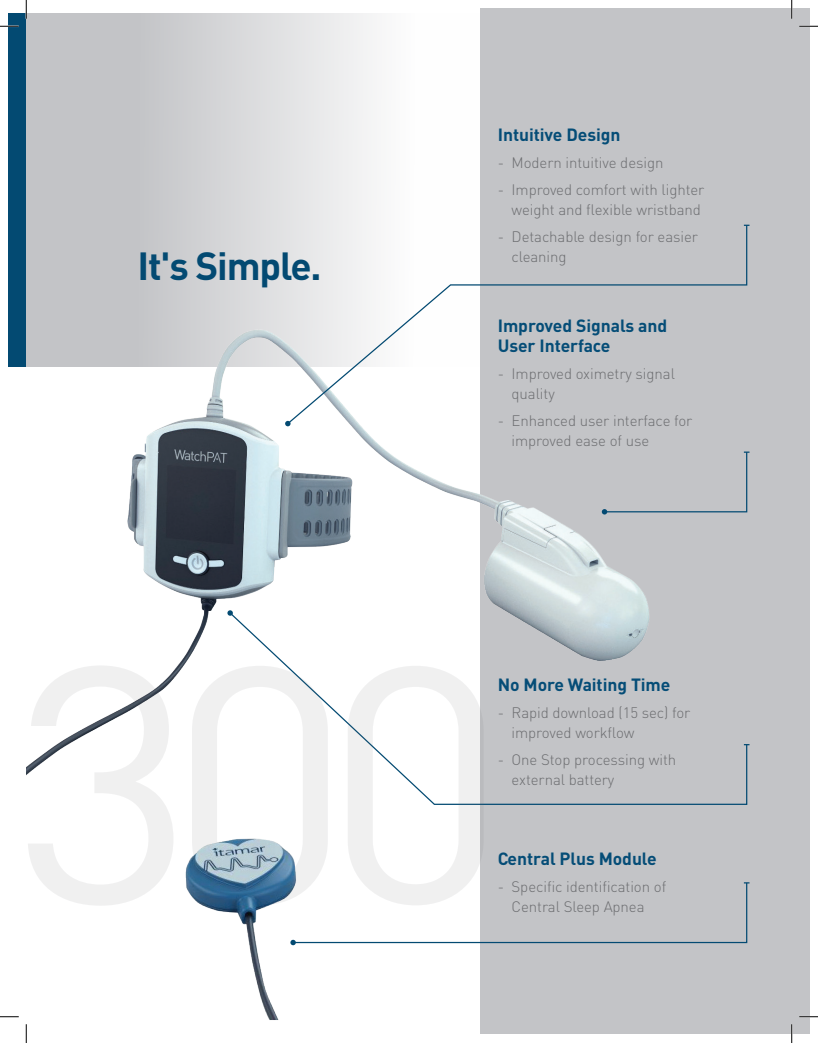
<style>
.page{position:relative;width:818px;height:1043px;background:#fff}
.page>*{position:absolute;margin:0;border:0;box-sizing:border-box;transform-origin:0 0}
.t1{font:700 38.75px "DIN";letter-spacing:-.03em;color:#034a72}
.t2{font:700 17.5px/20px "DIN";letter-spacing:-.005em;color:#054d77}
.t3{font:300 15px/20px "DIN";letter-spacing:-.005em;color:#6c6d70}
</style>
<div class="page">
<div style="left:9px;top:13px;width:17px;height:353px;background:#034a72"></div>
<div style="left:26px;top:13px;width:454px;height:353px;background:linear-gradient(to right,#b7b8bc,#fff)"></div>
<div style="left:480px;top:9px;width:329px;height:1025px;background:#c3c4c7"></div>
<svg style="left:483px;top:745px;width:265px;height:60px"></svg>
<svg style="left:671px;top:451px;width:78px;height:62px"></svg>
<svg style="left:342px;top:882px;width:407px;height:62px"></svg>
<svg style="left:28px;top:790px;width:455px;height:115px"></svg>
<img style="left:26px;top:294px;width:645px;height:496px">
<img style="left:159px;top:803px;width:183px;height:217px">
<svg style="left:286px;top:224px;width:462px;height:201px"></svg>
<svg style="left:285px;top:421px;width:5px;height:5px"></svg>
<svg style="left:0;top:25px;width:19px;height:2px"></svg>
<svg style="left:799px;top:25px;width:19px;height:2px"></svg>
<svg style="left:0;top:1016px;width:19px;height:1px"></svg>
<svg style="left:799px;top:1015px;width:19px;height:2px"></svg>
<svg style="left:25px;top:0;width:2px;height:19px"></svg>
<svg style="left:25px;top:1024px;width:2px;height:18px"></svg>
<svg style="left:790px;top:0;width:2px;height:19px"></svg>
<svg style="left:791px;top:1024px;width:1px;height:18px"></svg>
<h1 class="t1" style="left:137px;top:240px;width:186px">It's Simple.</h1>
<p class="t2" style="left:498px;top:123px;width:124px">Intuitive Design</p>
<p class="t3" style="left:498px;top:152px;width:167px">- Modern intuitive design</p>
<p class="t3" style="left:498px;top:179px;width:208px;text-align:right">- Improved comfort with lighter weight and flexible wristband</p>
<p class="t3" style="left:511px;top:226px;width:188px;text-indent:-14px">- Detachable design for easier cleaning</p>
<p class="t2" style="left:498px;top:314px;width:171px">Improved Signals and<br>User Interface</p>
<p class="t3" style="left:511px;top:363px;width:165px;text-indent:-14px">- Improved oximetry signal quality</p>
<p class="t3" style="left:511px;top:410px;width:182px;text-indent:-14px">- Enhanced user interface for improved ease of use</p>
<p class="t2" style="left:498px;top:674px;width:174px">No More Waiting Time</p>
<p class="t3" style="left:511px;top:702px;width:180px;text-indent:-14px">- Rapid download (15 sec) for improved workflow</p>
<p class="t3" style="left:511px;top:750px;width:166px;text-indent:-14px">- One Stop processing with external battery</p>
<p class="t2" style="left:498px;top:847px;width:160px">Central Plus Module</p>
<p class="t3" style="left:498px;top:876px;width:170px;text-align:center">- Specific identification of<br>Central Sleep Apnea</p>
</div>
